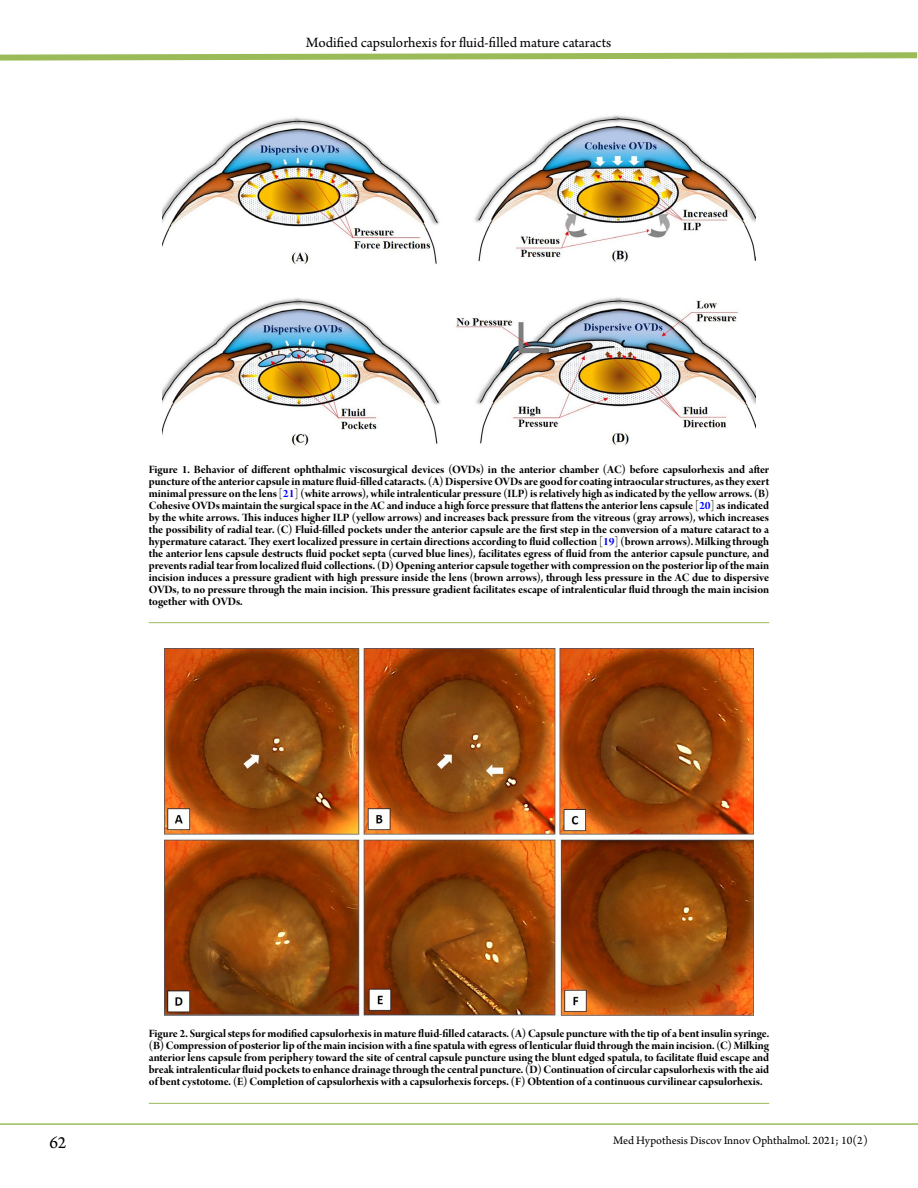
<style>
.page{position:relative;width:918px;height:1188px;background:#fff}
.page>*{position:absolute;margin:0;border:0;box-sizing:border-box;transform-origin:0 0}
.t1{font:18px "Arno Pro";color:#000}
.t2{font:15px "Arno Pro";color:#000}
.t3{font:12px/12px "Arno Pro Bold Display";letter-spacing:-.005em;color:#000;text-align:justify}
.t4{font:12px "Arno Pro";color:#000}
.s1{color:#00f}
</style>
<div class="page">
<hr style="left:0;top:1123px;width:918px;height:2px;background:#9bbb59">
<svg style="left:0;top:52px;width:918px;height:9px"></svg>
<hr style="left:149px;top:622px;width:620px;height:1px;background:#9bbb59">
<img style="left:163px;top:115px;width:592px;height:331px">
<hr style="left:149px;top:1103px;width:620px;height:1px;background:#9bbb59">
<img style="left:164px;top:649px;width:590px;height:367px">
<p class="t2" style="left:306px;top:34px;width:307px">Modified capsulorhexis for fluid-filled mature cataracts</p>
<p class="t3" style="left:149px;top:464px;width:622px">Figure 1. Behavior of different ophthalmic viscosurgical devices (OVDs) in the anterior chamber (AC) before capsulorhexis and after puncture of the anterior capsule in mature fluid-filled cataracts. (A) Dispersive OVDs are good for coating intraocular structures, as they exert minimal pressure on the lens [<span class="s1">21</span>] (white arrows), while intralenticular pressure (ILP) is relatively high as indicated by the yellow arrows. (B)<br>Cohesive OVDs maintain the surgical space in the AC and induce a high force pressure that flattens the anterior lens capsule [<span class="s1">20</span>] as indicated by the white arrows. This induces higher ILP (yellow arrows) and increases back pressure from the vitreous (gray arrows), which increases the possibility of radial tear. (C) Fluid-filled pockets under the anterior capsule are the first step in the conversion of a mature cataract to a hypermature cataract. They exert localized pressure in certain directions according to fluid collection [<span class="s1">19</span>] (brown arrows). Milking through the anterior lens capsule destructs fluid pocket septa (curved blue lines), facilitates egress of fluid from the anterior capsule puncture, and prevents radial tear from localized fluid collections. (D) Opening anterior capsule together with compression on the posterior lip of the main incision induces a pressure gradient with high pressure inside the lens (brown arrows), through less pressure in the AC due to dispersive OVDs, to no pressure through the main incision. This pressure gradient facilitates escape of intralenticular fluid through the main incision together with OVDs.</p>
<p class="t3" style="left:149px;top:1028px;width:622px">Figure 2. Surgical steps for modified capsulorhexis in mature fluid-filled cataracts. (A) Capsule puncture with the tip of a bent insulin syringe. (B) Compression of posterior lip of the main incision with a fine spatula with egress of lenticular fluid through the main incision. (C) Milking anterior lens capsule from periphery toward the site of central capsule puncture using the blunt edged spatula, to facilitate fluid escape and break intralenticular fluid pockets to enhance drainage through the central puncture. (D) Continuation of circular capsulorhexis with the aid of bent cystotome. (E) Completion of capsulorhexis with a capsulorhexis forceps. (F) Obtention of a continuous curvilinear capsulorhexis.</p>
<h1 class="t1" style="left:49px;top:1133px;width:19px">62</h1>
<p class="t4" style="left:613px;top:1134px;width:256px">Med Hypothesis Discov Innov Ophthalmol. 2021; 10(2)</p>
</div>
